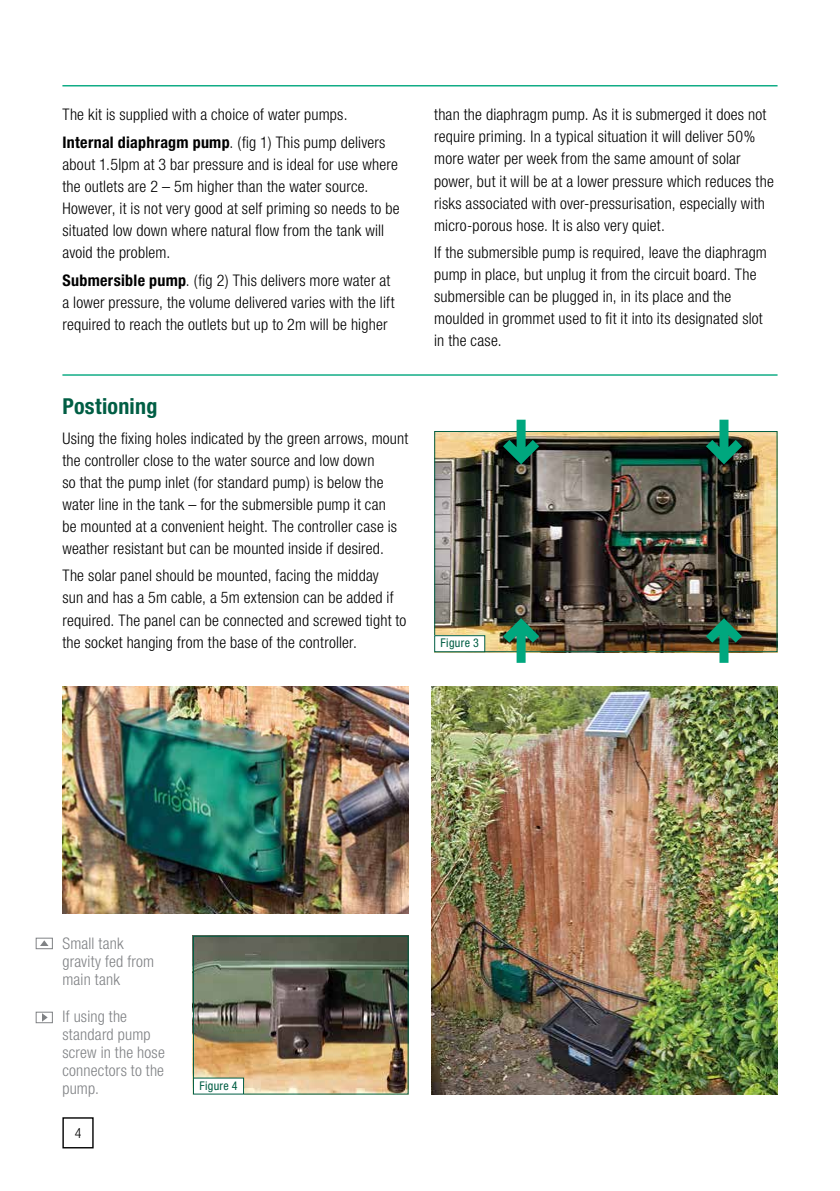
<style>
.page{position:relative;width:840px;height:1191px;background:#fff}
.page>*{position:absolute;margin:0;border:0;box-sizing:border-box;transform-origin:0 0}
.t1{font:700 condensed 22px "Helvetica Neue";letter-spacing:.01em;color:#005e44}
.t2{font:300 condensed 16px/22px "Helvetica Neue";letter-spacing:.015em;color:#000}
.t3{font:300 condensed 16px/18px "Helvetica Neue";letter-spacing:.015em;color:#808285}
.t4{font:300 condensed 14px "Helvetica Neue";color:#000}
.t5{font:condensed 12px "Helvetica Neue";letter-spacing:.025em;color:#005e44}
.s1{font-weight:700}
</style>
<div class="page">
<hr style="left:62px;top:85px;width:715px;height:1px;background:#00a77e">
<hr style="left:62px;top:374px;width:715px;height:2px;background:#00a77e">
<div style="left:62px;top:1117px;width:32px;height:31px;border:1px solid #000"></div>
<img style="left:62px;top:686px;width:346px;height:227px">
<img style="left:431px;top:686px;width:346px;height:408px">
<img style="left:195px;top:937px;width:211px;height:155px">
<div style="left:193px;top:935px;width:215px;height:159px;border:1px solid #005e44"></div>
<div style="left:193px;top:1078px;width:50px;height:16px;background:#fff"></div>
<img style="left:436px;top:433px;width:339px;height:217px">
<div style="left:434px;top:431px;width:343px;height:221px;border:1px solid #005e44"></div>
<svg style="left:502px;top:420px;width:37px;height:44px"></svg>
<svg style="left:502px;top:618px;width:37px;height:45px"></svg>
<svg style="left:705px;top:420px;width:36px;height:44px"></svg>
<svg style="left:705px;top:618px;width:36px;height:45px"></svg>
<div style="left:434px;top:635px;width:50px;height:16px;background:#fff"></div>
<div style="left:434px;top:635px;width:51px;height:17px;border:1px solid #005e44"></div>
<div style="left:36px;top:937px;width:17px;height:12px;border:1px solid #808285"></div>
<svg style="left:40px;top:940px;width:8px;height:6px"></svg>
<div style="left:36px;top:1011px;width:17px;height:12px;border:1px solid #808285"></div>
<svg style="left:42px;top:1013px;width:6px;height:8px"></svg>
<p class="t2" style="left:62px;top:101px;width:324px;line-height:27.6px">The kit is supplied with a choice of water pumps.<br><span class="s1">Internal diaphragm pump</span>. (fig 1) This pump delivers</p>
<p class="t2" style="left:62px;top:153px;width:338px">about 1.5lpm at 3 bar pressure and is ideal for use where the outlets are 2 – 5m higher than the water source.<br>However, it is not very good at self priming so needs to be situated low down where natural flow from the tank will avoid the problem.</p>
<p class="t2" style="left:62px;top:269px;width:333px"><span class="s1">Submersible pump</span>. (fig 2) This delivers more water at a lower pressure, the volume delivered varies with the lift required to reach the outlets but up to 2m will be higher</p>
<h1 class="t1" style="left:62px;top:393px;width:96px">Postioning</h1>
<p class="t2" style="left:62px;top:427px;width:347px">Using the fixing holes indicated by the green arrows, mount the controller close to the water source and low down<br>so that the pump inlet (for standard pump) is below the water line in the tank – for the submersible pump it can<br>be mounted at a convenient height. The controller case is weather resistant but can be mounted inside if desired.</p>
<p class="t2" style="left:62px;top:564px;width:345px">The solar panel should be mounted, facing the midday<br>sun and has a 5m cable, a 5m extension can be added if required. The panel can be connected and screwed tight to the socket hanging from the base of the controller.</p>
<p class="t2" style="left:434px;top:104px;width:341px">than the diaphragm pump. As it is submerged it does not require priming. In a typical situation it will deliver 50% more water per week from the same amount of solar power, but it will be at a lower pressure which reduces the risks associated with over-pressurisation, especially with micro-porous hose. It is also very quiet.</p>
<p class="t2" style="left:434px;top:241px;width:334px">If the submersible pump is required, leave the diaphragm pump in place, but unplug it from the circuit board. The submersible can be plugged in, in its place and the moulded in grommet used to fit it into its designated slot in the case.</p>
<p class="t5" style="left:440px;top:636px;width:40px">Figure 3</p>
<p class="t3" style="left:62px;top:933px;width:93px">Small tank gravity fed from main tank</p>
<p class="t3" style="left:62px;top:1007px;width:104px">If using the standard pump screw in the hose connectors to the pump.</p>
<p class="t4" style="left:75px;top:1125px;width:8px">4</p>
<p class="t5" style="left:199px;top:1078px;width:40px">Figure 4</p>
</div>
